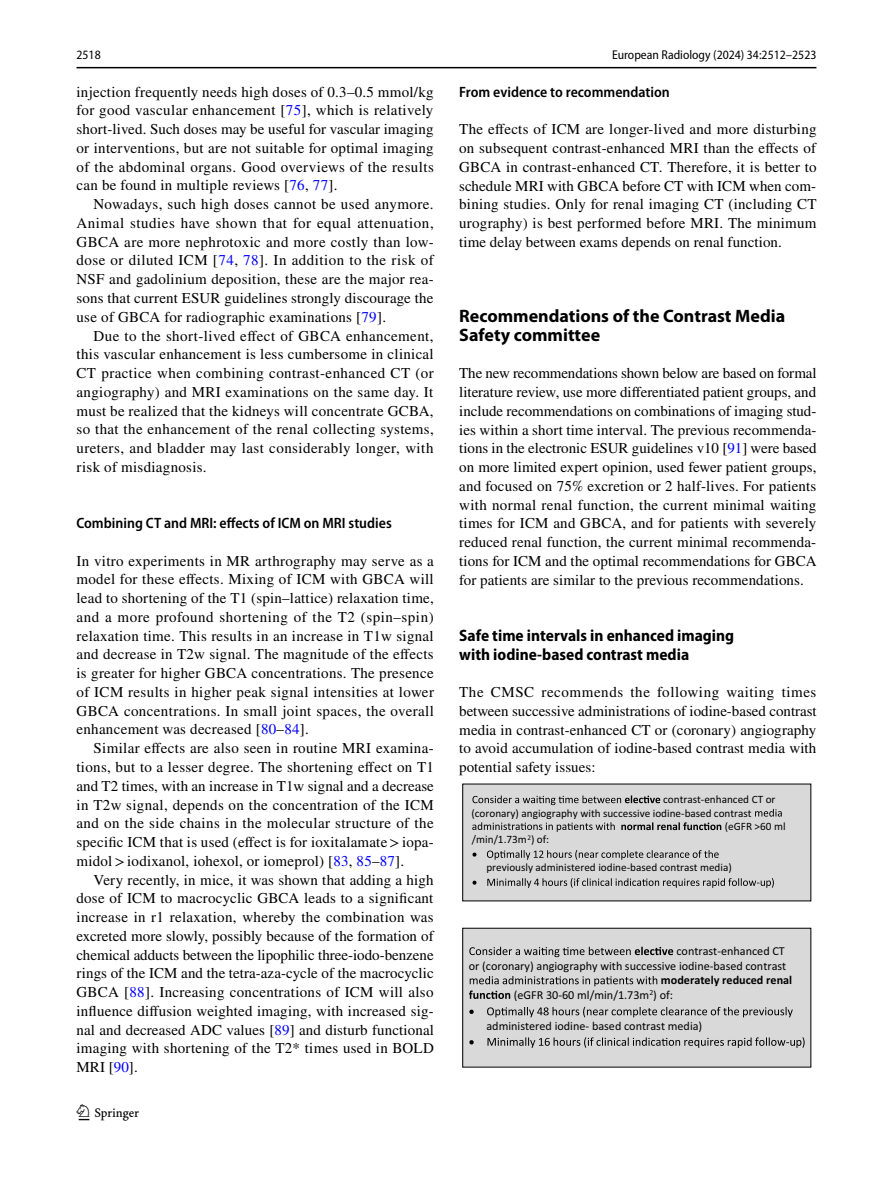
<style>
.page{position:relative;width:893px;height:1187px;background:#fff}
.page>*{position:absolute;margin:0;border:0;box-sizing:border-box;transform-origin:0 0}
.t1{font:22.5px "Springnew Regular 3";color:#000}
.t2{font:700 18px/18.8px "Myriad Pro";color:#000}
.t3{font:700 semi-condensed 16.5px/18.8px "Myriad Pro";color:#000}
.t4{font:15px/18.8px "STIX";letter-spacing:.015em;color:#000;text-align:justify}
.t5{font:600 semi-condensed 15px "Myriad Pro";color:#000}
.t6{font:semi-condensed 12.75px "Myriad Pro";color:#000}
.t7{font:12.15px/14.5px "Calibri 2";color:#000;text-align:right}
.t8{font:700 12.15px "Calibri";color:#000}
.t9{font:11.25px/13.5px "Calibri";color:#000}
.s1{color:#00f}
</style>
<div class="page">
<hr style="left:77px;top:67px;width:739px;height:1px;background:#000">
<div style="left:463px;top:784px;width:348px;height:116px;background:#d9d9d9"></div>
<svg style="left:472px;top:795px;width:188px;height:10px"></svg>
<svg style="left:472px;top:822px;width:143px;height:9px"></svg>
<svg style="left:621px;top:822px;width:100px;height:8px"></svg>
<svg style="left:487px;top:850px;width:232px;height:9px"></svg>
<svg style="left:487px;top:878px;width:287px;height:9px"></svg>
<svg style="left:472px;top:852px;width:4px;height:4px"></svg>
<svg style="left:472px;top:880px;width:4px;height:4px"></svg>
<svg style="left:755px;top:808px;width:27px;height:8px"></svg>
<div style="left:463px;top:928px;width:348px;height:139px;background:#d9d9d9"></div>
<div style="left:462px;top:927px;width:349px;height:140px;border:1px solid #000"></div>
<svg style="left:469px;top:946px;width:204px;height:11px"></svg>
<svg style="left:469px;top:976px;width:188px;height:22px"></svg>
<svg style="left:487px;top:1006px;width:306px;height:11px"></svg>
<svg style="left:487px;top:1037px;width:318px;height:10px"></svg>
<svg style="left:469px;top:1009px;width:5px;height:4px"></svg>
<svg style="left:469px;top:1040px;width:5px;height:4px"></svg>
<p class="t6" style="left:77px;top:48px;width:26px">2518</p>
<p class="t6" style="left:612px;top:48px;width:206px">European Radiology (2024) 34:2512–2523</p>
<p class="t4" style="left:77px;top:83px;width:359px">injection frequently needs high doses of 0.3–0.5 mmol/kg for good vascular enhancement [<span class="s1">75</span>], which is relatively short-lived. Such doses may be useful for vascular imaging or interventions, but are not suitable for optimal imaging of the abdominal organs. Good overviews of the results can be found in multiple reviews [<span class="s1">76</span>, <span class="s1">77</span>].</p>
<p class="t4" style="left:77px;top:196px;width:359px;text-indent:17px">Nowadays, such high doses cannot be used anymore.<br>Animal studies have shown that for equal attenuation, GBCA are more nephrotoxic and more costly than low&shy;dose or diluted ICM [<span class="s1">74</span>, <span class="s1">78</span>]. In addition to the risk of NSF and gadolinium deposition, these are the major rea&shy;sons that current ESUR guidelines strongly discourage the use of GBCA for radiographic examinations [<span class="s1">79</span>].</p>
<p class="t4" style="left:77px;top:327px;width:359px;text-indent:17px">Due to the short-lived effect of GBCA enhancement, this vascular enhancement is less cumbersome in clinical CT practice when combining contrast-enhanced CT (or angiography) and MRI examinations on the same day. It must be realized that the kidneys will concentrate GCBA, so that the enhancement of the renal collecting systems, ureters, and bladder may last considerably longer, with risk of misdiagnosis.</p>
<p class="t5" style="left:77px;top:515px;width:317px">Combining CT and MRI: effects of ICM on MRI studies</p>
<p class="t4" style="left:77px;top:552px;width:359px">In vitro experiments in MR arthrography may serve as a model for these effects. Mixing of ICM with GBCA will lead to shortening of the T1 (spin–lattice) relaxation time, and a more profound shortening of the T2 (spin–spin) relaxation time. This results in an increase in T1w signal and decrease in T2w signal. The magnitude of the effects is greater for higher GBCA concentrations. The presence of ICM results in higher peak signal intensities at lower GBCA concentrations. In small joint spaces, the overall enhancement was decreased [<span class="s1">80</span>–<span class="s1">84</span>].</p>
<p class="t4" style="left:77px;top:739px;width:359px;text-indent:17px">Similar effects are also seen in routine MRI examina&shy;tions, but to a lesser degree. The shortening effect on T1 and T2 times, with an increase in T1w signal and a decrease in T2w signal, depends on the concentration of the ICM and on the side chains in the molecular structure of the specific ICM that is used (effect is for ioxitalamate&gt;iopa&shy;midol&gt;iodixanol, iohexol, or iomeprol) [<span class="s1">83</span>, <span class="s1">85</span>–<span class="s1">87</span>].</p>
<p class="t4" style="left:77px;top:871px;width:359px;text-indent:17px">Very recently, in mice, it was shown that adding a high dose of ICM to macrocyclic GBCA leads to a significant increase in r1 relaxation, whereby the combination was excreted more slowly, possibly because of the formation of chemical adducts between the lipophilic three-iodo-benzene rings of the ICM and the tetra-aza-cycle of the macrocyclic GBCA [<span class="s1">88</span>]. Increasing concentrations of ICM will also influence diffusion weighted imaging, with increased sig&shy;nal and decreased ADC values [<span class="s1">89</span>] and disturb functional imaging with shortening of the T2* times used in BOLD MRI [<span class="s1">90</span>].</p>
<h1 class="t1" style="left:79px;top:1104px;width:62px">1 3</h1>
<p class="t5" style="left:459px;top:83px;width:212px">From evidence to recommendation</p>
<p class="t4" style="left:459px;top:121px;width:359px">The effects of ICM are longer-lived and more disturbing on subsequent contrast-enhanced MRI than the effects of GBCA in contrast-enhanced CT. Therefore, it is better to schedule MRI with GBCA before CT with ICM when com&shy;bining studies. Only for renal imaging CT (including CT urography) is best performed before MRI. The minimum time delay between exams depends on renal function.</p>
<p class="t2" style="left:459px;top:306px;width:327px">Recommendations of the Contrast Media<br>Safety committee</p>
<p class="t4" style="left:459px;top:365px;width:359px">The new recommendations shown below are based on formal literature review, use more differentiated patient groups, and include recommendations on combinations of imaging stud&shy;ies within a short time interval. The previous recommenda&shy;tions in the electronic ESUR guidelines v10 [<span class="s1">91</span>] were based on more limited expert opinion, used fewer patient groups, and focused on 75% excretion or 2 half-lives. For patients with normal renal function, the current minimal waiting times for ICM and GBCA, and for patients with severely reduced renal function, the current minimal recommenda&shy;tions for ICM and the optimal recommendations for GBCA for patients are similar to the previous recommendations.</p>
<p class="t3" style="left:459px;top:626px;width:276px">Safe time intervals in enhanced imaging with iodine‑based contrast media</p>
<p class="t4" style="left:459px;top:683px;width:359px">The CMSC recommends the following waiting times between successive administrations of iodine-based contrast media in contrast-enhanced CT or (coronary) angiography to avoid accumulation of iodine-based contrast media with potential safety issues:</p>
<p class="t9" style="left:471px;top:792px;width:305px;text-indent:192px">contrast-enhanced CT or (coronary) angiography with successive iodine-based contrast</p>
<p class="t9" style="left:472px;top:832px;width:79px">/min/1.73m <sup>2</sup>) of:</p>
<p class="t9" style="left:486px;top:860px;width:247px">previously administered iodine-based contrast media)</p>
<p class="t9" style="left:725px;top:819px;width:62px">(eGFR &gt;60 ml</p>
<p class="t7" style="left:469px;top:943px;width:319px">contrast-enhanced CT<br>or (coronary) angiography with successive iodine-based contrast</p>
<p class="t8" style="left:661px;top:971px;width:133px">moderately reduced renal</p>
<p class="t7" style="left:514px;top:987px;width:161px">(eGFR 30-60 ml/min/1.73m<sup>2</sup>) of:</p>
<p class="t7" style="left:486px;top:1018px;width:217px">administered iodine- based contrast media)</p>
</div>
